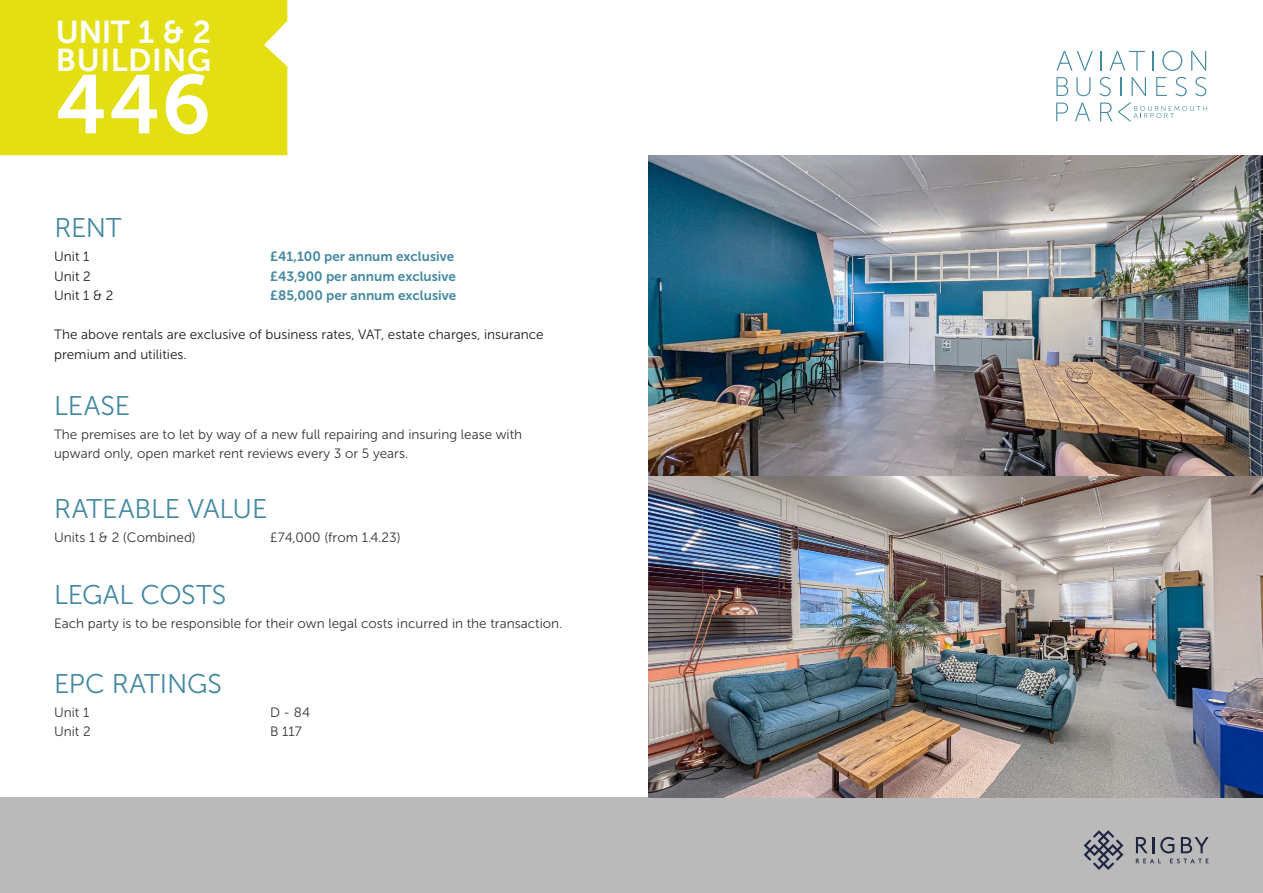
<style>
.page{position:relative;width:1263px;height:893px;background:#fff}
.page>*{position:absolute;margin:0;border:0;box-sizing:border-box;transform-origin:0 0}
.t1{font:82.5px "Museo Sans 700";color:#fff}
.t2{font:31.5px/27.5px "Museo Sans 700";letter-spacing:.015em;color:#fff}
.t3{font:27px "Museo Sans 300";letter-spacing:-.005em;color:#4489a2}
.t4{font:13.5px/19.5px "Museo Sans 300";color:#363639}
.t5{font:13.5px/19.5px "Museo Sans 300";color:#1d1d1b}
.t6{font:13.5px "Museo Sans 700";color:#4489a2}
</style>
<div class="page">
<div style="left:0;top:797px;width:1263px;height:96px;background:#bababa"></div>
<div style="left:0;top:0;width:287px;height:155px;background:#e3df13"></div>
<svg style="left:1056px;top:77px;width:12px;height:19px"></svg>
<svg style="left:1076px;top:77px;width:14px;height:19px"></svg>
<svg style="left:1099px;top:77px;width:12px;height:19px"></svg>
<svg style="left:1131px;top:77px;width:15px;height:19px"></svg>
<svg style="left:1156px;top:77px;width:11px;height:19px"></svg>
<svg style="left:1175px;top:77px;width:12px;height:19px"></svg>
<svg style="left:1195px;top:77px;width:11px;height:19px"></svg>
<svg style="left:1056px;top:103px;width:12px;height:18px"></svg>
<svg style="left:1075px;top:103px;width:15px;height:18px"></svg>
<svg style="left:1100px;top:103px;width:12px;height:18px"></svg>
<svg style="left:1120px;top:77px;width:1px;height:19px"></svg>
<svg style="left:1118px;top:103px;width:89px;height:18px"></svg>
<svg style="left:1056px;top:51px;width:37px;height:20px"></svg>
<hr style="left:1100px;top:51px;width:2px;height:20px;background:#4489a2">
<svg style="left:1109px;top:51px;width:36px;height:20px"></svg>
<svg style="left:1152px;top:51px;width:1px;height:20px"></svg>
<svg style="left:1162px;top:51px;width:20px;height:20px"></svg>
<svg style="left:1191px;top:51px;width:15px;height:20px"></svg>
<svg style="left:1084px;top:830px;width:39px;height:40px"></svg>
<svg style="left:1136px;top:837px;width:72px;height:26px"></svg>
<img style="left:648px;top:155px;width:615px;height:642px">
<h2 class="t2" style="left:56px;top:19px;width:157px">UNIT 1 &amp; 2<br>BUILDING</h2>
<h1 class="t1" style="left:56px;top:59px;width:157px">446</h1>
<h3 class="t3" style="left:54px;top:213px;width:69px">RENT</h3>
<p class="t5" style="left:54px;top:247px;width:37px">Unit 1</p>
<p class="t6" style="left:270px;top:249px;width:185px">£41,100 per annum exclusive</p>
<p class="t5" style="left:54px;top:266px;width:38px">Unit 2</p>
<p class="t6" style="left:270px;top:268px;width:187px">£43,900 per annum exclusive</p>
<p class="t5" style="left:54px;top:286px;width:61px">Unit 1 &amp; 2</p>
<p class="t6" style="left:270px;top:288px;width:187px">£85,000 per annum exclusive</p>
<p class="t5" style="left:54px;top:325px;width:491px">The above rentals are exclusive of business rates, VAT, estate charges, insurance premium and utilities.</p>
<h3 class="t3" style="left:54px;top:391px;width:78px">LEASE</h3>
<p class="t4" style="left:54px;top:424px;width:470px">The premises are to let by way of a new full repairing and insuring lease with upward only, open market rent reviews every 3 or 5 years.</p>
<h3 class="t3" style="left:54px;top:495px;width:215px">RATEABLE VALUE</h3>
<p class="t4" style="left:54px;top:528px;width:143px">Units 1 &amp; 2 (Combined)</p>
<p class="t4" style="left:270px;top:528px;width:132px">£74,000 (from 1.4.23)</p>
<h3 class="t3" style="left:54px;top:580px;width:174px">LEGAL COSTS</h3>
<p class="t4" style="left:54px;top:614px;width:510px">Each party is to be responsible for their own legal costs incurred in the transaction.</p>
<h3 class="t3" style="left:54px;top:669px;width:169px">EPC RATINGS</h3>
<p class="t4" style="left:54px;top:702px;width:37px">Unit 1</p>
<p class="t4" style="left:270px;top:702px;width:42px">D - 84</p>
<p class="t4" style="left:54px;top:722px;width:38px">Unit 2</p>
<p class="t4" style="left:270px;top:722px;width:33px">B 117</p>
</div>
